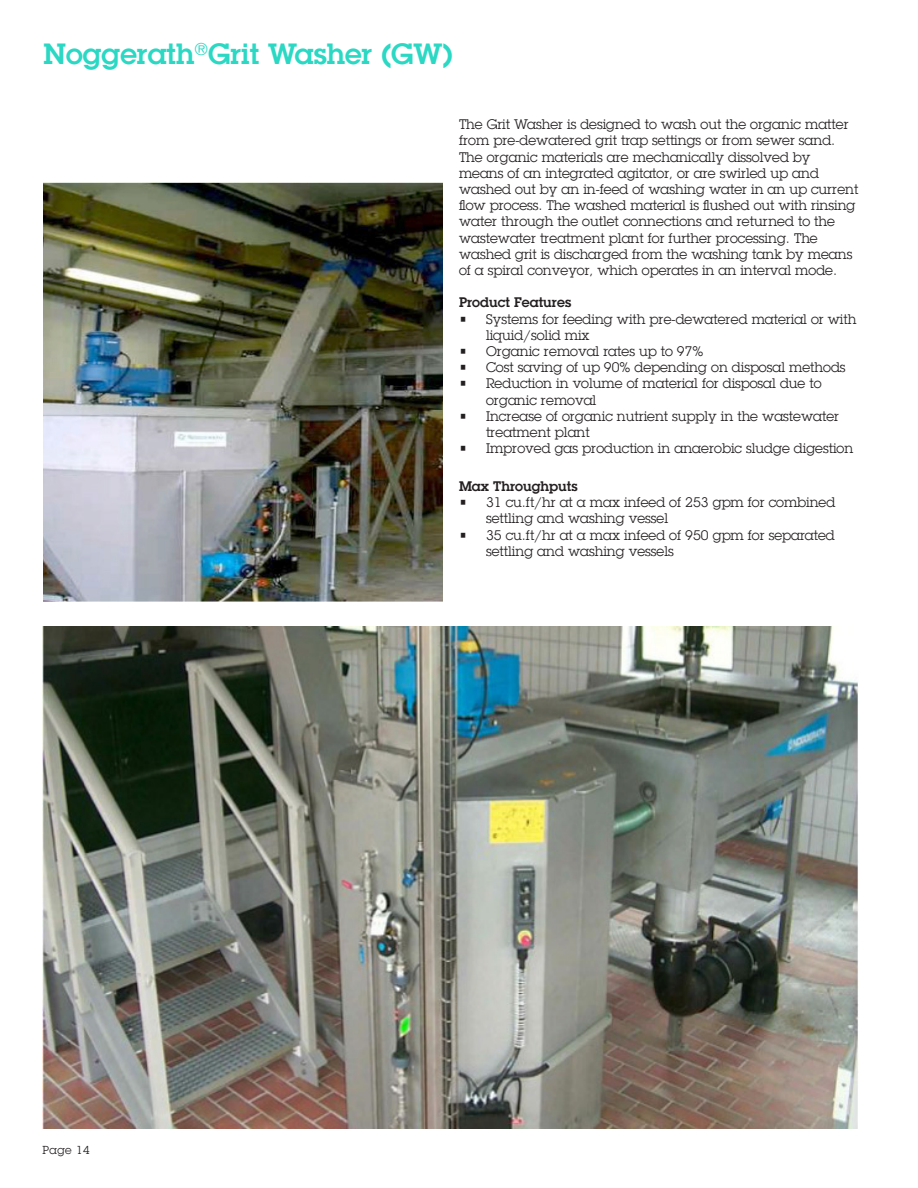
<style>
.page{position:relative;width:918px;height:1188px;background:#fff}
.page>*{position:absolute;margin:0;border:0;box-sizing:border-box;transform-origin:0 0}
.AQ_Heading_GREEN{font:600 28.5px "Lubalin Graph Std";color:#2bd8c4}
.AQ_Body_-_BLACK{font:13.5px/16.2px "Lubalin Graph Std";color:#231f20}
.AQ_Body_-_BLACK-2{font:600 13.5px "Lubalin Graph Std";color:#231f20}
.t1{font:11.25px "Lubalin Graph Std";letter-spacing:.04em;color:#231f20}
</style>
<div class="page">
<img style="left:42px;top:626px;width:816px;height:503px">
<img style="left:44px;top:183px;width:399px;height:418px">
<p class="AQ_Heading_GREEN" style="left:44px;top:35px;width:411px">Noggerath<sup>®</sup>Grit Washer (GW)</p>
<p class="t1" style="left:43px;top:1143px;width:49px">Page 14</p>
<p class="AQ_Body_-_BLACK" style="left:459px;top:116px;width:401px">The Grit Washer is designed to wash out the organic matter from pre-dewatered grit trap settings or from sewer sand.<br>The organic materials are mechanically dissolved by<br>means of an integrated agitator, or are swirled up and washed out by an in-feed of washing water in an up current flow process. The washed material is flushed out with rinsing water through the outlet connections and returned to the wastewater treatment plant for further processing. The washed grit is discharged from the washing tank by means of a spiral conveyor, which operates in an interval mode.</p>
<p class="AQ_Body_-_BLACK-2" style="left:459px;top:294px;width:114px">Product Features</p>
<p class="AQ_Body_-_BLACK" style="left:486px;top:310px;width:372px;text-indent:-27px">• Systems for feeding with pre-dewatered material or with liquid/solid mix</p>
<p class="AQ_Body_-_BLACK" style="left:459px;top:343px;width:246px">• Organic removal rates up to 97%</p>
<p class="AQ_Body_-_BLACK" style="left:459px;top:359px;width:388px">• Cost saving of up 90% depending on disposal methods</p>
<p class="AQ_Body_-_BLACK" style="left:486px;top:375px;width:337px;text-indent:-27px">• Reduction in volume of material for disposal due to organic removal</p>
<p class="AQ_Body_-_BLACK" style="left:486px;top:408px;width:355px;text-indent:-27px">• Increase of organic nutrient supply in the wastewater treatment plant</p>
<p class="AQ_Body_-_BLACK" style="left:459px;top:440px;width:396px">• Improved gas production in anaerobic sludge digestion</p>
<p class="AQ_Body_-_BLACK-2" style="left:459px;top:477px;width:120px">Max Throughputs</p>
<p class="AQ_Body_-_BLACK" style="left:486px;top:494px;width:351px;text-indent:-27px">• 31 cu.ft/hr at a max infeed of 253 gpm for combined settling and washing vessel</p>
<p class="AQ_Body_-_BLACK" style="left:486px;top:526px;width:350px;text-indent:-27px">• 35 cu.ft/hr at a max infeed of 950 gpm for separated settling and washing vessels</p>
</div>
